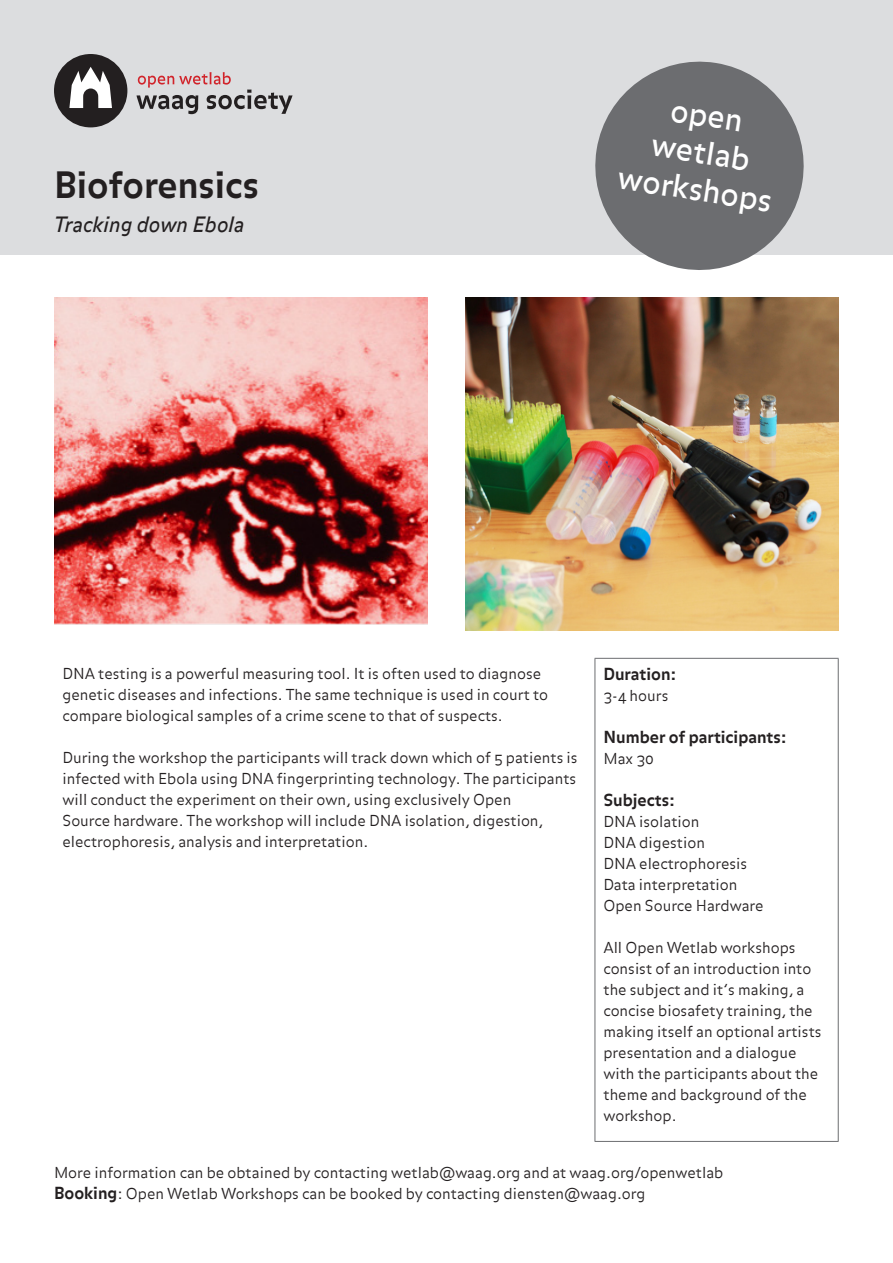
<style>
.page{position:relative;width:893px;height:1263px;background:#fff}
.page>*{position:absolute;margin:0;border:0;box-sizing:border-box;transform-origin:0 0}
.Heading{font:700 36px "Balance OT";color:#231f20}
.t1{font:31.05px/37.3px "Balance OT";color:#fff;text-align:center}
.Subheading{font:italic 21px "Balance OT";color:#231f20}
.t2{font:700 16.5px "Balance OT";color:#231f20}
.t3{font:300 15px/21px "Balance OT";color:#231f20}
.s1{font-weight:700;font-size:16.5px}
</style>
<div class="page">
<div style="left:0;top:0;width:893px;height:255px;background:#dcdddf"></div>
<div style="left:54px;top:54px;width:73px;height:73px;background:#231f20;border-radius:50%"></div>
<svg style="left:69px;top:67px;width:43px;height:41px"></svg>
<svg style="left:137px;top:72px;width:156px;height:42px"></svg>
<svg style="left:595px;top:61px;width:209px;height:209px;fill:#6c6d70"></svg>
<hr style="left:595px;top:658px;width:244px;height:1px;background:#6c6d70">
<hr style="left:595px;top:659px;width:1px;height:482px;background:#6c6d70">
<hr style="left:838px;top:659px;width:1px;height:482px;background:#6c6d70">
<hr style="left:595px;top:1141px;width:244px;height:1px;background:#6c6d70">
<img style="left:54px;top:298px;width:373px;height:327px">
<img style="left:466px;top:298px;width:373px;height:332px">
<h2 class="t1" style="left:660px;top:91px;width:101px;rotate:9deg">open wetlab</h2>
<p class="Heading" style="left:54px;top:163px;width:206px">Bioforensics</p>
<h2 class="t1" style="left:621px;top:160px;width:157px;rotate:9deg">workshops</h2>
<p class="Subheading" style="left:54px;top:212px;width:192px">Tracking down Ebola</p>
<p class="t3" style="left:63px;top:663px;width:487px">DNA testing is a powerful measuring tool. It is often used to diagnose genetic diseases and infections. The same technique is used in court to compare biological samples of a crime scene to that of suspects.</p>
<p class="t3" style="left:63px;top:747px;width:517px">During the workshop the participants will track down which of 5 patients is infected with Ebola using DNA fingerprinting technology. The participants will conduct the experiment on their own, using exclusively Open<br>Source hardware. The workshop will include DNA isolation, digestion, electrophoresis, analysis and interpretation.</p>
<p class="t2" style="left:603px;top:664px;width:74px">Duration:</p>
<p class="t3" style="left:603px;top:686px;width:66px">3-4 hours</p>
<p class="t2" style="left:603px;top:727px;width:185px">Number of participants:</p>
<p class="t3" style="left:603px;top:749px;width:52px">Max 30</p>
<p class="t2" style="left:603px;top:790px;width:73px">Subjects:</p>
<p class="t3" style="left:603px;top:812px;width:97px">DNA isolation</p>
<p class="t3" style="left:603px;top:833px;width:103px">DNA digestion</p>
<p class="t3" style="left:603px;top:854px;width:145px">DNA electrophoresis</p>
<p class="t3" style="left:603px;top:875px;width:136px">Data interpretation</p>
<p class="t3" style="left:603px;top:896px;width:162px">Open Source Hardware</p>
<p class="t3" style="left:603px;top:938px;width:220px">All Open Wetlab workshops consist of an introduction into the subject and it’s making, a concise biosafety training, the making itself an optional artists presentation and a dialogue with the participants about the theme and background of the workshop.</p>
<p class="t3" style="left:54px;top:1163px;width:671px">More information can be obtained by contacting wetlab@waag.org and at waag.org/openwetlab</p>
<p class="t3" style="left:54px;top:1184px;width:593px"><span class="s1">Booking</span>: Open Wetlab Workshops can be booked by contacting diensten@waag.org</p>
</div>
